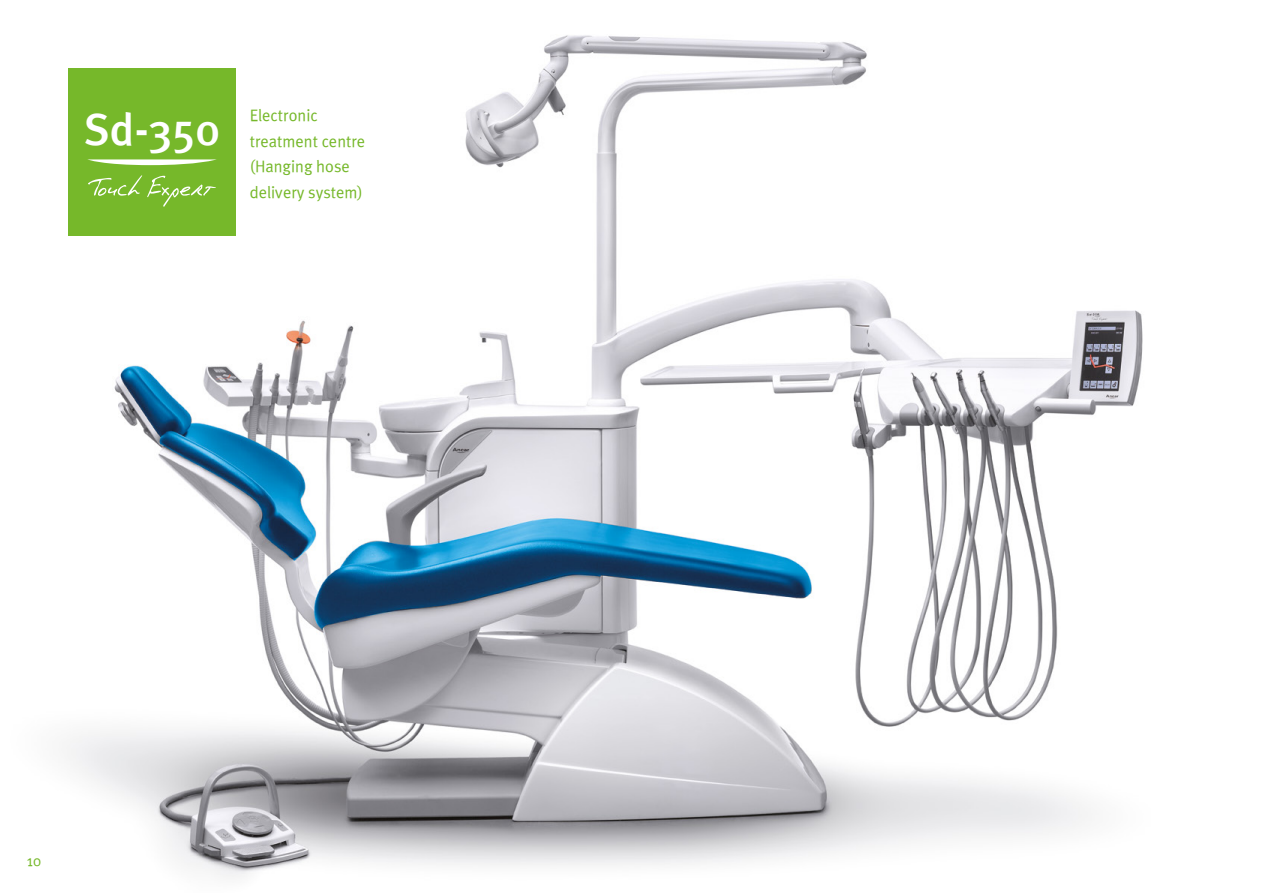
<style>
.page{position:relative;width:1263px;height:893px;background:#fff}
.page>*{position:absolute;margin:0;border:0;box-sizing:border-box;transform-origin:0 0}
.t1{font:45px "Meta Plus Medium Roman";color:#fff}
.t2{font:16.5px/25.5px "Meta Plus Normal Roman";color:#76b82a}
.t3{font:15px "Meta Plus Normal Roman";color:#76b82a}
</style>
<div class="page">
<img style="left:66px;top:35px;width:1077px;height:842px">
<div style="left:68px;top:68px;width:168px;height:168px;background:#76b82a"></div>
<svg style="left:87px;top:159px;width:130px;height:6px"></svg>
<svg style="left:88px;top:175px;width:128px;height:32px"></svg>
<h1 class="t1" style="left:84px;top:104px;width:137px">Sd-350</h1>
<p class="t2" style="left:250px;top:103px;width:117px">Electronic treatment centre (Hanging hose delivery system)</p>
<p class="t3" style="left:27px;top:852px;width:16px">10</p>
</div>
